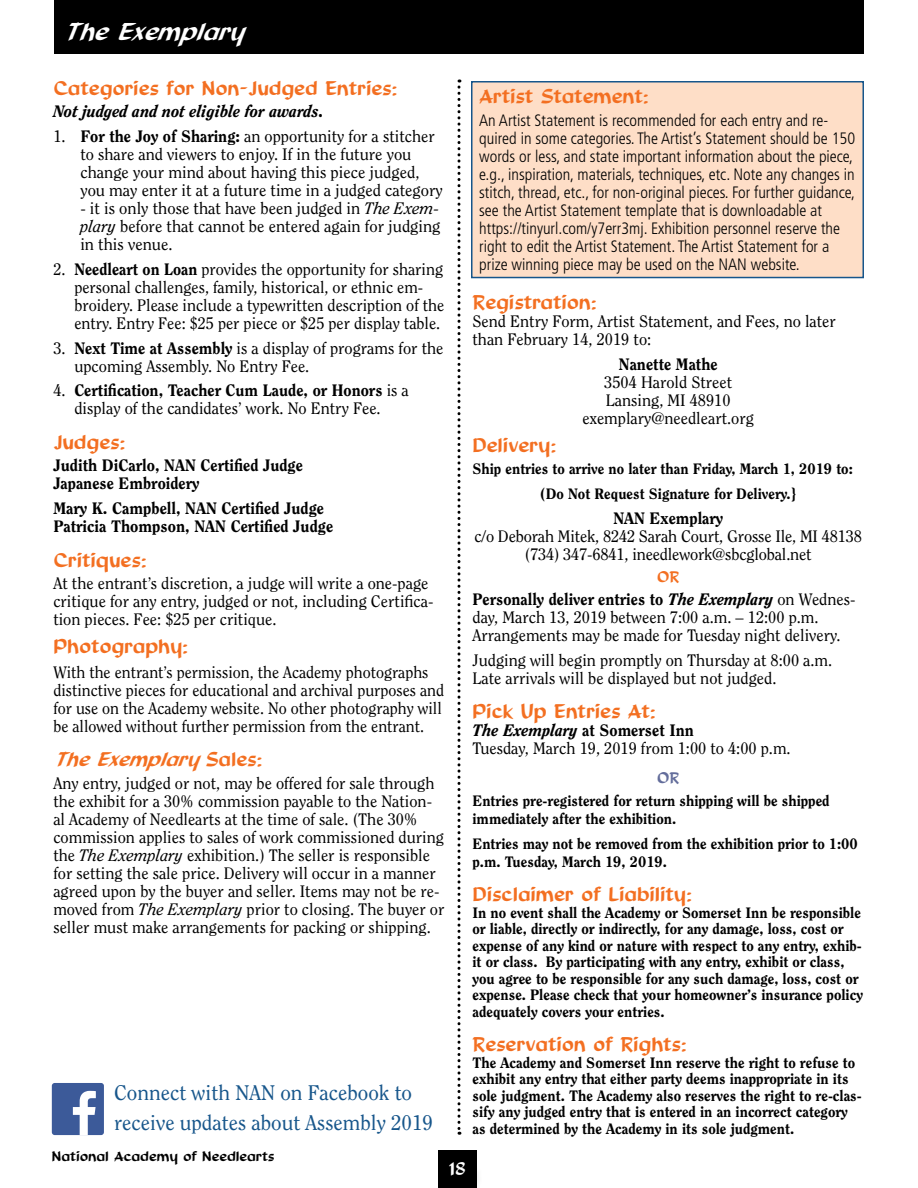
<style>
.page{position:relative;width:918px;height:1188px;background:#fff}
.page>*{position:absolute;margin:0;border:0;box-sizing:border-box;transform-origin:0 0}
.t1{font:italic 700 24px "Jeannie";color:#fff}
.t2{font:21px/30px "Clearface";color:#17568b}
.t3{font:700 19.5px "Jeannie";color:#f36f21}
.t4{font:italic 700 19.5px "Jeannie";color:#f36f21}
.t5{font:700 18px "Jeannie";color:#fff}
.t6{font:16.5px/18px "Clearface";color:#000}
.t7{font:300 condensed 16.5px/18px "Frutiger";color:#000}
.t8{font:800 16.5px/18px "Clearface";color:#000}
.t9{font:italic 800 16.5px "Clearface";color:#000}
.t10{font:800 15px/16.5px "Clearface";color:#000}
.t11{font:700 15px "Jeannie";color:#f36f21}
.t12{font:700 15px "Jeannie";color:#636d9b}
.t13{font:700 13.5px "Jeannie";color:#000}
.s1{font-weight:800}
.s2{font-style:italic}
.s3{font-style:normal}
.s4{font-weight:800;font-style:italic}
</style>
<div class="page">
<svg style="left:458px;top:80px;width:2px;height:1055px"></svg>
<div style="left:54px;top:0;width:810px;height:54px;background:#000"></div>
<div style="left:438px;top:1150px;width:39px;height:38px;background:#000"></div>
<div style="left:453px;top:1164px;width:30px;height:24px;background:#000;opacity:.3"></div>
<div style="left:472px;top:82px;width:391px;height:196px;background:#fedec7"></div>
<div style="left:471px;top:81px;width:393px;height:197px;border:2px solid #17568b"></div>
<div style="left:52px;top:1083px;width:52px;height:52px;background:#3c5a99;border-radius:3px"></div>
<svg style="left:73px;top:1091px;width:23px;height:44px"></svg>
<h1 class="t1" style="left:63px;top:17px;width:193px">TheExemplary</h1>
<p class="t3" style="left:53px;top:76px;width:346px">Categories for Non-Judged Entries:</p>
<p class="t9" style="left:53px;top:102px;width:272px">Not judged and not eligible for awards.</p>
<p class="t6" style="left:80px;top:127px;width:364px;text-indent:-27px">1. <span class="s1">For the Joy of Sharing:</span> an opportunity for a stitcher to share and viewers to enjoy. If in the future you change your mind about having this piece judged, you may enter it at a future time in a judged category</p>
<p class="t6" style="left:80px;top:199px;width:362px;text-align:justify">- it is only those that have been judged in <span class="s2">The Exem&shy;plary</span> before that cannot be entered again for judging in this venue.</p>
<p class="t6" style="left:74px;top:260px;width:372px;text-indent:-21px">2. <span class="s1">Needleart on Loan</span> provides the opportunity for sharing personal challenges, family, historical, or ethnic em&shy;broidery. Please include a typewritten description of the entry. Entry Fee: $25 per piece or $25 per display table.</p>
<p class="t6" style="left:74px;top:339px;width:371px;text-indent:-21px">3. <span class="s1">Next Time at Assembly</span> is a display of programs for the upcoming Assembly. No Entry Fee.</p>
<p class="t6" style="left:53px;top:381px;width:357px;text-align:center">4. <span class="s1">Certification, Teacher Cum Laude, or Honors</span> is a display of the candidates’ work. No Entry Fee.</p>
<p class="t3" style="left:53px;top:430px;width:74px">Judges:</p>
<p class="t8" style="left:53px;top:456px;width:251px">Judith DiCarlo, NAN Certified Judge<br>Japanese Embroidery</p>
<p class="t8" style="left:53px;top:499px;width:281px">Mary K. Campbell, NAN Certified Judge<br>Patricia Thompson, NAN Certified Judge</p>
<p class="t3" style="left:53px;top:548px;width:95px">Critiques:</p>
<p class="t6" style="left:53px;top:574px;width:382px">At the entrant’s discretion, a judge will write a one-page critique for any entry, judged or not, including Certifica&shy;tion pieces. Fee: $25 per critique.</p>
<p class="t3" style="left:53px;top:634px;width:136px">Photography:</p>
<p class="t6" style="left:53px;top:663px;width:392px">With the entrant’s permission, the Academy photographs distinctive pieces for educational and archival purposes and for use on the Academy website. No other photography will be allowed without further permission from the entrant.</p>
<p class="t4" style="left:53px;top:748px;width:211px">TheExemplary<span class="s3">S a l e s :</span></p>
<p class="t6" style="left:53px;top:774px;width:393px">Any entry, judged or not, may be offered for sale through the exhibit for a 30% commission payable to the Nation&shy;al Academy of Needlearts at the time of sale. (The 30% commission applies to sales of work commissioned during the <span class="s2">The Exemplary</span> exhibition.) The seller is responsible for setting the sale price. Delivery will occur in a manner agreed upon by the buyer and seller. Items may not be re&shy;moved from <span class="s2">The Exemplary</span> prior to closing. The buyer or seller must make arrangements for packing or shipping.</p>
<p class="t2" style="left:114px;top:1077px;width:321px">Connect with NAN on Facebook to receive updates about Assembly 2019</p>
<p class="t3" style="left:479px;top:85px;width:171px">Artist Statement:</p>
<p class="t7" style="left:479px;top:111px;width:377px">An Artist Statement is recommended for each entry and re&shy;quired in some categories. The Artist’s Statement should be 150 words or less, and state important information about the piece, e.g., inspiration, materials, techniques, etc. Note any changes in stitch, thread, etc., for non-original pieces. For further guidance, see the Artist Statement template that is downloadable at https://tinyurl.com/y7err3mj. Exhibition personnel reserve the right to edit the Artist Statement. The Artist Statement for a prize winning piece may be used on the NAN website.</p>
<p class="t3" style="left:472px;top:291px;width:126px">Registration:</p>
<p class="t6" style="left:472px;top:312px;width:365px">Send Entry Form, Artist Statement, and Fees, no later than February 14, 2019 to:</p>
<p class="t8" style="left:619px;top:355px;width:100px">Nanette Mathe</p>
<p class="t6" style="left:583px;top:373px;width:173px;text-align:center">3504 Harold Street<br>Lansing, MI 48910 exemplary@needleart.org</p>
<p class="t3" style="left:472px;top:433px;width:85px">Delivery:</p>
<p class="t10" style="left:540px;top:456px;width:314px;line-height:24.8px;text-indent:-67px">Ship entries to arrive no later than Friday, March 1, 2019 to: (Do Not Request Signature for Delivery.}</p>
<p class="t8" style="left:613px;top:509px;width:111px">NAN Exemplary</p>
<p class="t6" style="left:475px;top:527px;width:389px;text-align:center">c/o Deborah Mitek, 8242 Sarah Court, Grosse Ile, MI 48138 (734) 347-6841, ineedlework@sbcglobal.net</p>
<p class="t11" style="left:657px;top:568px;width:24px">OR</p>
<p class="t6" style="left:472px;top:590px;width:385px"><span class="s1">Personally deliver entries to</span> <span class="s4">The Exemplary</span> on Wednes&shy;day, March 13, 2019 between 7:00 a.m. – 12:00 p.m.<br>Arrangements may be made for Tuesday night delivery.</p>
<p class="t6" style="left:472px;top:651px;width:359px">Judging will begin promptly on Thursday at 8:00 a.m.<br>Late arrivals will be displayed but not judged.</p>
<p class="t3" style="left:472px;top:700px;width:185px">Pick Up Entries At:</p>
<p class="t6" style="left:472px;top:721px;width:318px"><span class="s4">The Exemplary</span> <span class="s1">at Somerset Inn<br></span>Tuesday, March 19, 2019 from 1:00 to 4:00 p.m.</p>
<p class="t12" style="left:657px;top:769px;width:24px">OR</p>
<p class="t10" style="left:473px;top:791px;width:359px;line-height:18px">Entries pre-registered for return shipping will be shipped immediately after the exhibition.</p>
<p class="t10" style="left:473px;top:834px;width:387px;line-height:18px">Entries may not be removed from the exhibition prior to 1:00 p.m. Tuesday, March 19, 2019.</p>
<p class="t3" style="left:472px;top:883px;width:221px">Disclaimer of Liability:</p>
<p class="t10" style="left:472px;top:904px;width:392px">In no event shall the Academy or Somerset Inn be responsible or liable, directly or indirectly, for any damage, loss, cost or expense of any kind or nature with respect to any entry, exhib&shy;it or class. By participating with any entry, exhibit or class, you agree to be responsible for any such damage, loss, cost or expense. Please check that your homeowner’s insurance policy adequately covers your entries.</p>
<p class="t3" style="left:472px;top:1033px;width:216px">Reservation of Rights:</p>
<p class="t10" style="left:472px;top:1054px;width:391px">The Academy and Somerset Inn reserve the right to refuse to exhibit any entry that either party deems inappropriate in its sole judgment. The Academy also reserves the right to re-clas&shy;sify any judged entry that is entered in an incorrect category as determined by the Academy in its sole judgment.</p>
<p class="t13" style="left:52px;top:1148px;width:224px">National Academy of Needlearts</p>
<p class="t5" style="left:449px;top:1158px;width:18px">18</p>
</div>
